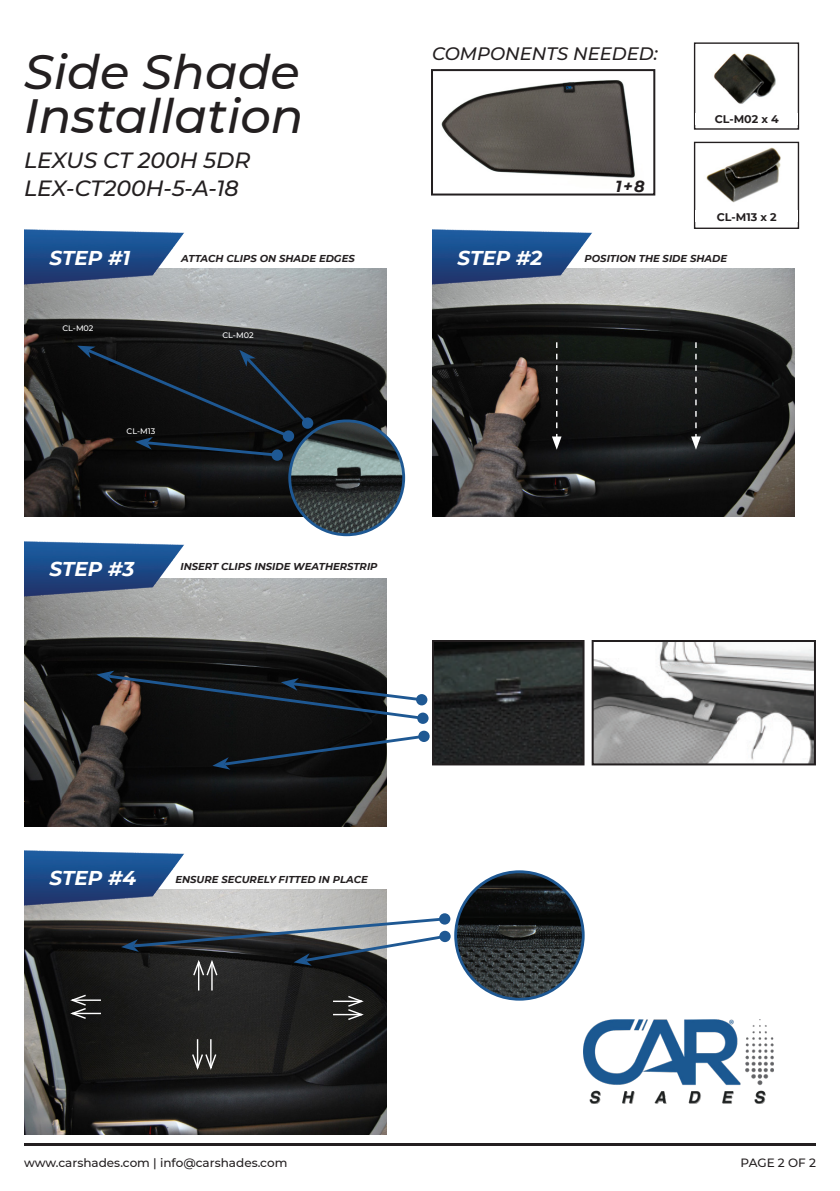
<style>
.page{position:relative;width:840px;height:1191px;background:#fff}
.page>*{position:absolute;margin:0;border:0;box-sizing:border-box;transform-origin:0 0}
.t1{font:italic 500 48px "Montserrat";color:#231f20}
.t2{font:italic 500 22px "Montserrat";color:#231f20}
.t3{font:italic 700 20px "Montserrat";color:#fff}
.t4{font:italic 500 18px "Montserrat";color:#231f20}
.t5{font:italic 700 16px "Montserrat";color:#231f20}
.t6{font:500 12px "Montserrat";color:#231f20}
.t7{font:700 11px "Montserrat";color:#231f20}
.t8{font:italic 700 10px "Montserrat";color:#231f20}
.t9{font:500 8px "Montserrat";color:#fff}
</style>
<div class="page">
<img style="left:24px;top:268px;width:362px;height:248px">
<img style="left:432px;top:268px;width:362px;height:248px">
<img style="left:24px;top:579px;width:362px;height:247px">
<img style="left:24px;top:889px;width:362px;height:245px">
<img style="left:24px;top:229px;width:160px;height:61px">
<img style="left:432px;top:229px;width:160px;height:61px">
<img style="left:24px;top:541px;width:160px;height:60px">
<img style="left:24px;top:850px;width:160px;height:60px">
<img style="left:695px;top:44px;width:81px;height:84px">
<div style="left:693px;top:42px;width:105px;height:88px;border:1px solid #231f20"></div>
<img style="left:695px;top:144px;width:86px;height:83px">
<div style="left:693px;top:142px;width:105px;height:87px;border:1px solid #231f20"></div>
<img style="left:435px;top:643px;width:146px;height:119px">
<div style="left:432px;top:640px;width:152px;height:125px;border:2px solid #231f20"></div>
<img style="left:441px;top:80px;width:194px;height:98px">
<div style="left:431px;top:69px;width:224px;height:126px;border:2px solid #231f20"></div>
<img style="left:594px;top:643px;width:218px;height:119px">
<div style="left:591px;top:640px;width:224px;height:125px;border:2px solid #231f20"></div>
<hr style="left:24px;top:1143px;width:791px;height:2px;background:#231f20">
<div style="left:439px;top:930px;width:11px;height:12px;background:#1e5893;border-radius:50%"></div>
<div style="left:439px;top:913px;width:11px;height:11px;background:#1e5893;border-radius:50%"></div>
<div style="left:302px;top:417px;width:11px;height:12px;background:#1e5893;border-radius:50%"></div>
<svg style="left:690px;top:342px;width:10px;height:108px"></svg>
<svg style="left:551px;top:342px;width:10px;height:108px"></svg>
<img style="left:455px;top:871px;width:128px;height:128px;border-radius:64px">
<div style="left:454px;top:870px;width:130px;height:130px;border:3px solid #1e5893;border-radius:50%"></div>
<img style="left:289px;top:421px;width:114px;height:114px;border-radius:57px">
<div style="left:288px;top:419px;width:117px;height:117px;border:3px solid #1e5893;border-radius:50%"></div>
<div style="left:695px;top:113px;width:102px;height:11px;background:#fff"></div>
<div style="left:695px;top:210px;width:102px;height:12px;background:#fff"></div>
<svg style="left:96px;top:670px;width:330px;height:51px;background:#313437"></svg>
<div style="left:417px;top:712px;width:11px;height:12px;background:#1e5893;border-radius:50%"></div>
<svg style="left:212px;top:733px;width:215px;height:36px"></svg>
<div style="left:418px;top:730px;width:11px;height:12px;background:#1e5893;border-radius:50%"></div>
<hr style="left:72px;top:1012px;width:29px;height:2px;background:#fff">
<svg style="left:121px;top:916px;width:327px;height:105px"></svg>
<hr style="left:72px;top:999px;width:29px;height:2px;background:#fff">
<svg style="left:68px;top:993px;width:19px;height:27px"></svg>
<svg style="left:191px;top:1039px;width:26px;height:33px"></svg>
<img style="left:583px;top:1019px;width:189px;height:85px">
<svg style="left:77px;top:346px;width:234px;height:112px;background:#121619"></svg>
<div style="left:271px;top:449px;width:12px;height:12px;background:#1e5893;border-radius:50%"></div>
<p class="t1" style="left:24px;top:38px;width:277px">Side Shade</p>
<p class="t1" style="left:24px;top:82px;width:281px">Installation</p>
<p class="t2" style="left:24px;top:145px;width:228px">LEXUS CT 200H 5DR</p>
<p class="t2" style="left:24px;top:173px;width:216px">LEX-CT200H-5-A-18</p>
<p class="t4" style="left:432px;top:41px;width:227px">COMPONENTS NEEDED:</p>
<p class="t5" style="left:615px;top:175px;width:31px">1 + 8</p>
<p class="t7" style="left:714px;top:112px;width:65px">CL-M02 x 4</p>
<p class="t7" style="left:716px;top:209px;width:61px">CL-M13 x 2</p>
<p class="t3" style="left:49px;top:243px;width:82px">STEP #1</p>
<p class="t3" style="left:457px;top:243px;width:86px">STEP #2</p>
<p class="t8" style="left:181px;top:251px;width:175px">ATTACH CLIPS ON SHADE EDGES</p>
<p class="t9" style="left:62px;top:323px;width:33px">CL-M02</p>
<p class="t9" style="left:127px;top:426px;width:30px">CL-M13</p>
<p class="t9" style="left:222px;top:330px;width:33px">CL-M02</p>
<p class="t8" style="left:584px;top:251px;width:144px">POSITION THE SIDE SHADE</p>
<p class="t3" style="left:49px;top:554px;width:86px">STEP #3</p>
<p class="t8" style="left:180px;top:559px;width:198px">INSERT CLIPS INSIDE WEATHERSTRIP</p>
<p class="t3" style="left:49px;top:863px;width:88px">STEP #4</p>
<p class="t8" style="left:175px;top:872px;width:194px">ENSURE SECURELY FITTED IN PLACE</p>
<p class="t6" style="left:24px;top:1153px;width:265px">www.carshades.com | info@carshades.com</p>
<p class="t6" style="left:740px;top:1153px;width:77px">PAGE 2 OF 2</p>
</div>
